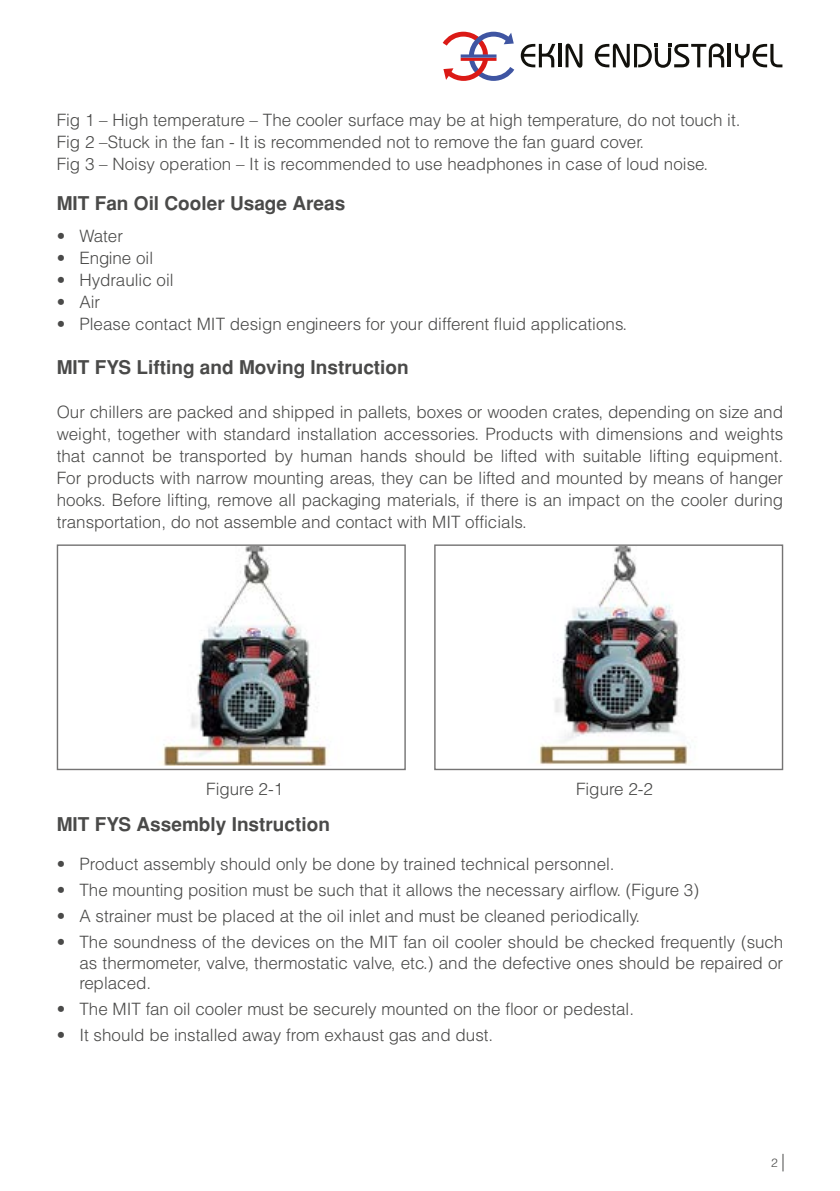
<style>
.page{position:relative;width:840px;height:1191px;background:#fff}
.page>*{position:absolute;margin:0;border:0;box-sizing:border-box;transform-origin:0 0}
.t1{font:700 19px "Helvetica Tr";color:#4a4a49}
.t2{font:17px/22px "Helvetica Light Normal Tr";color:#4a4a49;text-align:justify}
.t3{font:12px "Helvetica Light Normal Tr";color:#4a4a49}
</style>
<div class="page">
<svg style="left:782px;top:1153px;width:1px;height:18px"></svg>
<svg style="left:442px;top:32px;width:72px;height:49px"></svg>
<svg style="left:520px;top:44px;width:62px;height:24px"></svg>
<svg style="left:594px;top:44px;width:188px;height:24px"></svg>
<img style="left:538px;top:547px;width:153px;height:218px">
<img style="left:161px;top:547px;width:167px;height:218px">
<div style="left:57px;top:544px;width:348px;height:226px;border:1px solid #757474"></div>
<div style="left:434px;top:544px;width:348px;height:226px;border:1px solid #757474"></div>
<p class="t2" style="left:57px;top:108px;width:684px;text-align:left">Fig 1 – High temperature – The cooler surface may be at high temperature, do not touch it.<br>Fig 2 –Stuck in the fan - It is recommended not to remove the fan guard cover.<br>Fig 3 – Noisy operation – It is recommended to use headphones in case of loud noise.</p>
<p class="t1" style="left:57px;top:191px;width:290px">MIT Fan Oil Cooler Usage Areas</p>
<p class="t2" style="left:57px;top:224px;width:68px">• Water</p>
<p class="t2" style="left:57px;top:246px;width:98px">• Engine oil</p>
<p class="t2" style="left:57px;top:268px;width:118px">• Hydraulic oil</p>
<p class="t2" style="left:57px;top:290px;width:45px">• Air</p>
<p class="t2" style="left:57px;top:312px;width:571px">• Please contact MIT design engineers for your different fluid applications.</p>
<p class="t1" style="left:57px;top:356px;width:353px">MIT FYS Lifting and Moving Instruction</p>
<p class="t2" style="left:57px;top:400px;width:727px">Our chillers are packed and shipped in pallets, boxes or wooden crates, depending on size and weight, together with standard installation accessories. Products with dimensions and weights that cannot be transported by human hands should be lifted with suitable lifting equipment.<br>For products with narrow mounting areas, they can be lifted and mounted by means of hanger hooks. Before lifting, remove all packaging materials, if there is an impact on the cooler during transportation, do not assemble and contact with MIT officials.</p>
<p class="t2" style="left:206px;top:777px;width:78px">Figure 2-1</p>
<p class="t2" style="left:575px;top:777px;width:78px">Figure 2-2</p>
<p class="t1" style="left:57px;top:812px;width:274px">MIT FYS Assembly Instruction</p>
<p class="t2" style="left:57px;top:852px;width:559px">• Product assembly should only be done by trained technical personnel.</p>
<p class="t2" style="left:57px;top:879px;width:643px">• The mounting position must be such that it allows the necessary airflow. (Figure 3)</p>
<p class="t2" style="left:57px;top:905px;width:584px">• A strainer must be placed at the oil inlet and must be cleaned periodically.</p>
<p class="t2" style="left:79px;top:931px;width:704px;line-height:20.4px;text-indent:-23px">• The soundness of the devices on the MIT fan oil cooler should be checked frequently (such as thermometer, valve, thermostatic valve, etc.) and the defective ones should be repaired or replaced.</p>
<p class="t2" style="left:57px;top:998px;width:578px">• The MIT fan oil cooler must be securely mounted on the floor or pedestal.</p>
<p class="t2" style="left:57px;top:1024px;width:438px">• It should be installed away from exhaust gas and dust.</p>
<p class="t3" style="left:770px;top:1155px;width:8px">2</p>
</div>
